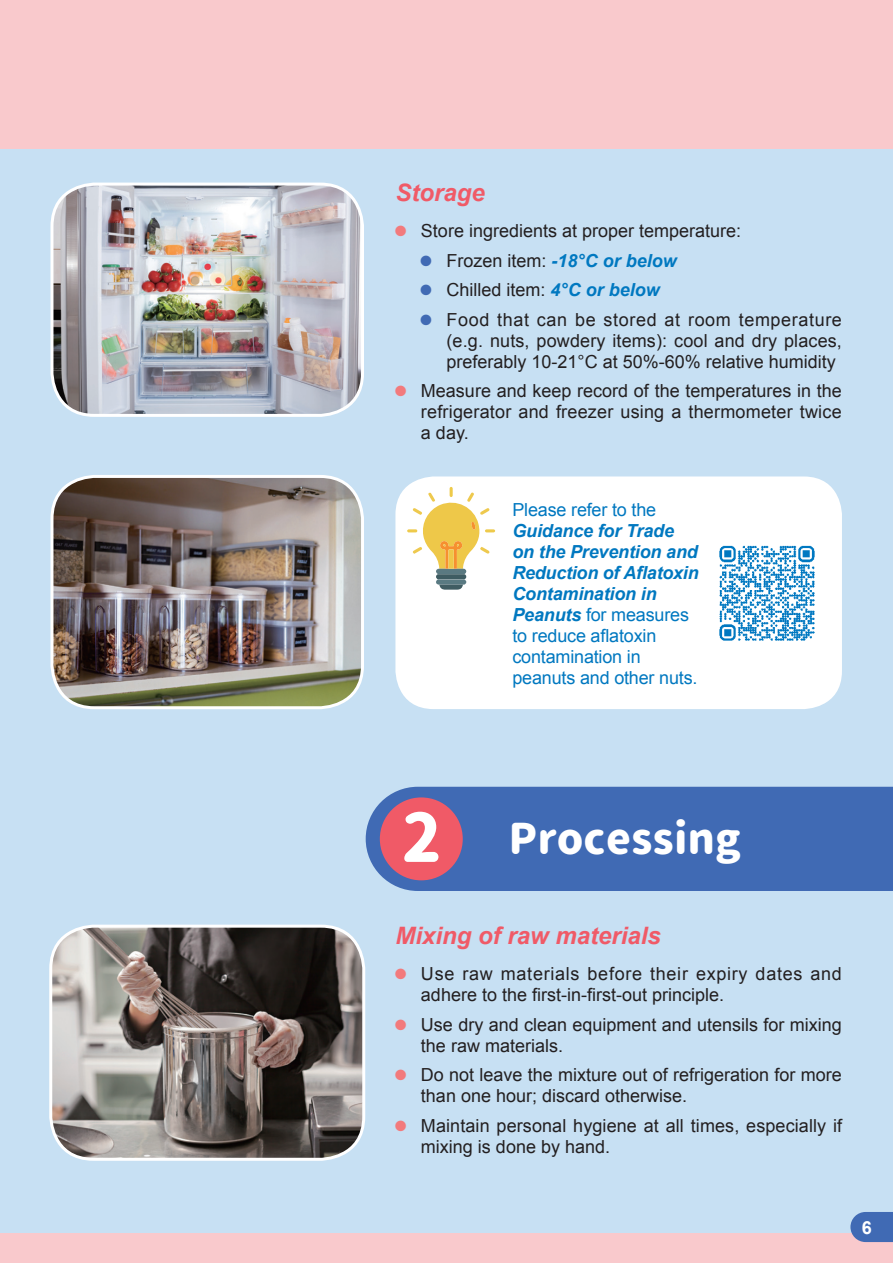
<style>
.page{position:relative;width:893px;height:1263px;background:#c7e0f3}
.page>*{position:absolute;margin:0;border:0;box-sizing:border-box;transform-origin:0 0}
.t1{font:42px "Corporate Logo Rounded";color:#fff}
.t2{font:italic 700 24px "Arial";color:#f05a67}
.t3{font:18px/21px "Arial";color:#231f20}
.t4{font:italic 700 18px/21px "Arial";letter-spacing:-.01em;color:#0078c0}
.t5{font:18px/21px "Arial";letter-spacing:.04em;color:#231f20}
.t6{font:18px "Arial";letter-spacing:-.01em;color:#0078c0}
.t7{font:700 18px "Arial";color:#fff}
.s1{font-weight:400;font-style:normal;color:#231f20}
.s2{font-weight:700;font-style:italic;color:#0078c0}
.s3{font-weight:400;font-style:normal}
.s4{font-size:66.3px}
</style>
<div class="page">
<div style="left:0;top:0;width:893px;height:149px;background:#f9c9cc"></div>
<div style="left:0;top:1233px;width:893px;height:30px;background:#f9c9cc"></div>
<img style="left:52px;top:926px;width:312px;height:232px">
<div style="left:49px;top:925px;width:316px;height:236px;border:3px solid #fff;border-radius:43px"></div>
<div style="left:395px;top:476px;width:447px;height:233px;background:#fff;border-radius:38px"></div>
<div style="left:366px;top:787px;width:527px;height:104px;background:#406ab4"></div>
<div style="left:380px;top:797px;width:83px;height:83px;background:#f05a67;border-radius:50%"></div>
<svg style="left:407px;top:487px;width:88px;height:103px"></svg>
<img style="left:53px;top:184px;width:309px;height:230px">
<div style="left:50px;top:183px;width:314px;height:234px;border:3px solid #fff;border-radius:43px"></div>
<img style="left:53px;top:476px;width:309px;height:232px">
<div style="left:50px;top:475px;width:314px;height:234px;border:3px solid #fff;border-radius:43px"></div>
<img style="left:719px;top:545px;width:96px;height:96px">
<svg style="left:850px;top:1212px;width:43px;height:30px"></svg>
<h2 class="t2" style="left:395px;top:177px;width:91px">Storage</h2>
<p class="t3" style="left:395px;top:221px;width:347px"><sup>■</sup> Store ingredients at proper temperature:</p>
<p class="t4" style="left:421px;top:251px;width:257px"><sup>■</sup> <span class="s1">Frozen item:</span> -18°C or below</p>
<p class="t3" style="left:421px;top:280px;width:240px"><sup>■</sup> Chilled item: <span class="s2">4°C or below</span></p>
<p class="t3" style="left:446px;top:309px;width:397px;text-align:justify;text-indent:-26px"><sup>■</sup> Food that can be stored at room temperature (e.g. nuts, powdery items): cool and dry places, preferably 10-21°C at 50%-60% relative humidity</p>
<p class="t3" style="left:421px;top:381px;width:422px;text-align:justify;text-indent:-26px"><sup>■</sup> Measure and keep record of the temperatures in the refrigerator and freezer using a thermometer twice a day.</p>
<p class="t6" style="left:512px;top:497px;width:145px">Please refer to the</p>
<p class="t4" style="left:512px;top:520px;width:188px">Guidance for Trade on the Prevention and<br>Reduction of Aflatoxin<br>Contamination in<br>Peanuts <span class="s3">for measures to reduce aflatoxin contamination in peanuts and other nuts.</span></p>
<h1 class="t1" style="left:401px;top:810px;width:341px"><span class="s4">2</span> Processing</h1>
<h2 class="t2" style="left:395px;top:920px;width:267px">Mixing of raw materials</h2>
<p class="t5" style="left:421px;top:963px;width:422px;text-indent:-26px"><sup>■</sup> Use raw materials before their expiry dates and adhere to the first-in-first-out principle.</p>
<p class="t3" style="left:421px;top:1014px;width:422px;text-indent:-26px"><sup>■</sup> Use dry and clean equipment and utensils for mixing the raw materials.</p>
<p class="t3" style="left:421px;top:1064px;width:422px;text-indent:-26px"><sup>■</sup> Do not leave the mixture out of refrigeration for more than one hour; discard otherwise.</p>
<p class="t3" style="left:421px;top:1115px;width:423px;text-indent:-26px"><sup>■</sup> Maintain personal hygiene at all times, especially if mixing is done by hand.</p>
<p class="t7" style="left:862px;top:1215px;width:12px">6</p>
</div>
